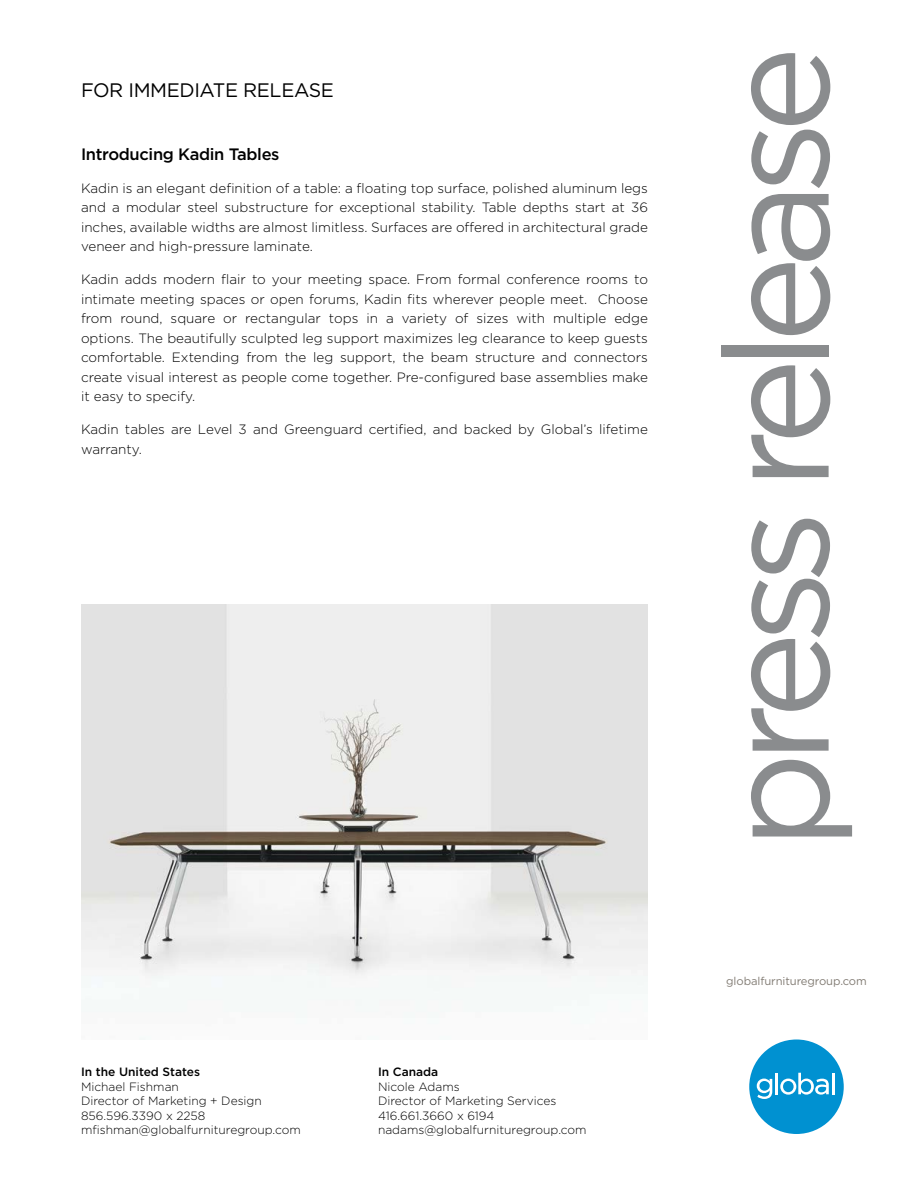
<style>
.page{position:relative;width:918px;height:1188px;background:#fff}
.page>*{position:absolute;margin:0;border:0;box-sizing:border-box;transform-origin:0 0}
.t1{font:147px "Gotham";letter-spacing:-.08em;color:#8a8c8e}
.t2{font:19.5px "Gotham";letter-spacing:-.02em;color:#000}
.t3{font:500 16.5px "Gotham";letter-spacing:-.02em;color:#000}
.t4{font:300 13.5px/19.5px "Gotham";color:#000;text-align:justify}
.t5{font:300 12px/14.4px "Gotham";color:#000}
.t6{font:500 12px "Gotham";color:#000}
.t7{font:11.25px "Gotham";letter-spacing:-.01em;color:#827c74}
</style>
<div class="page">
<img style="left:81px;top:605px;width:567px;height:401px">
<div style="left:749px;top:1040px;width:95px;height:94px;background:#0091d1;border-radius:50%"></div>
<svg style="left:757px;top:1079px;width:15px;height:20px"></svg>
<hr style="left:775px;top:1073px;width:3px;height:21px;background:#fff">
<svg style="left:780px;top:1073px;width:49px;height:22px"></svg>
<hr style="left:832px;top:1073px;width:3px;height:21px;background:#fff">
<h2 class="t2" style="left:81px;top:77px;width:254px">FOR IMMEDIATE RELEASE</h2>
<p class="t3" style="left:81px;top:143px;width:200px">Introducing Kadin Tables</p>
<p class="t4" style="left:81px;top:178px;width:569px">Kadin is an elegant definition of a table: a floating top surface, polished aluminum legs and a modular steel substructure for exceptional stability. Table depths start at 36 inches, available widths are almost limitless. Surfaces are offered in architectural grade veneer and high-pressure laminate.</p>
<p class="t4" style="left:81px;top:269px;width:569px">Kadin adds modern flair to your meeting space. From formal conference rooms to intimate meeting spaces or open forums, Kadin fits wherever people meet. Choose from round, square or rectangular tops in a variety of sizes with multiple edge options. The beautifully sculpted leg support maximizes leg clearance to keep guests comfortable. Extending from the leg support, the beam structure and connectors create visual interest as people come together. Pre-configured base assemblies make it easy to specify.</p>
<p class="t4" style="left:81px;top:419px;width:569px">Kadin tables are Level 3 and Greenguard certified, and backed by Global’s lifetime warranty.</p>
<p class="t6" style="left:81px;top:1064px;width:121px">In the United States</p>
<p class="t5" style="left:81px;top:1079px;width:221px">Michael Fishman<br>Director of Marketing + Design<br>856.596.3390 x 2258 mfishman@globalfurnituregroup.com</p>
<p class="t6" style="left:378px;top:1064px;width:62px">In Canada</p>
<p class="t5" style="left:378px;top:1079px;width:210px">Nicole Adams<br>Director of Marketing Services<br>416.661.3660 x 6194 nadams@globalfurnituregroup.com</p>
<h1 class="t1" style="left:682px;top:849px;width:805px;rotate:-90deg">press release</h1>
<p class="t7" style="left:726px;top:974px;width:142px">globalfurnituregroup.com</p>
</div>
